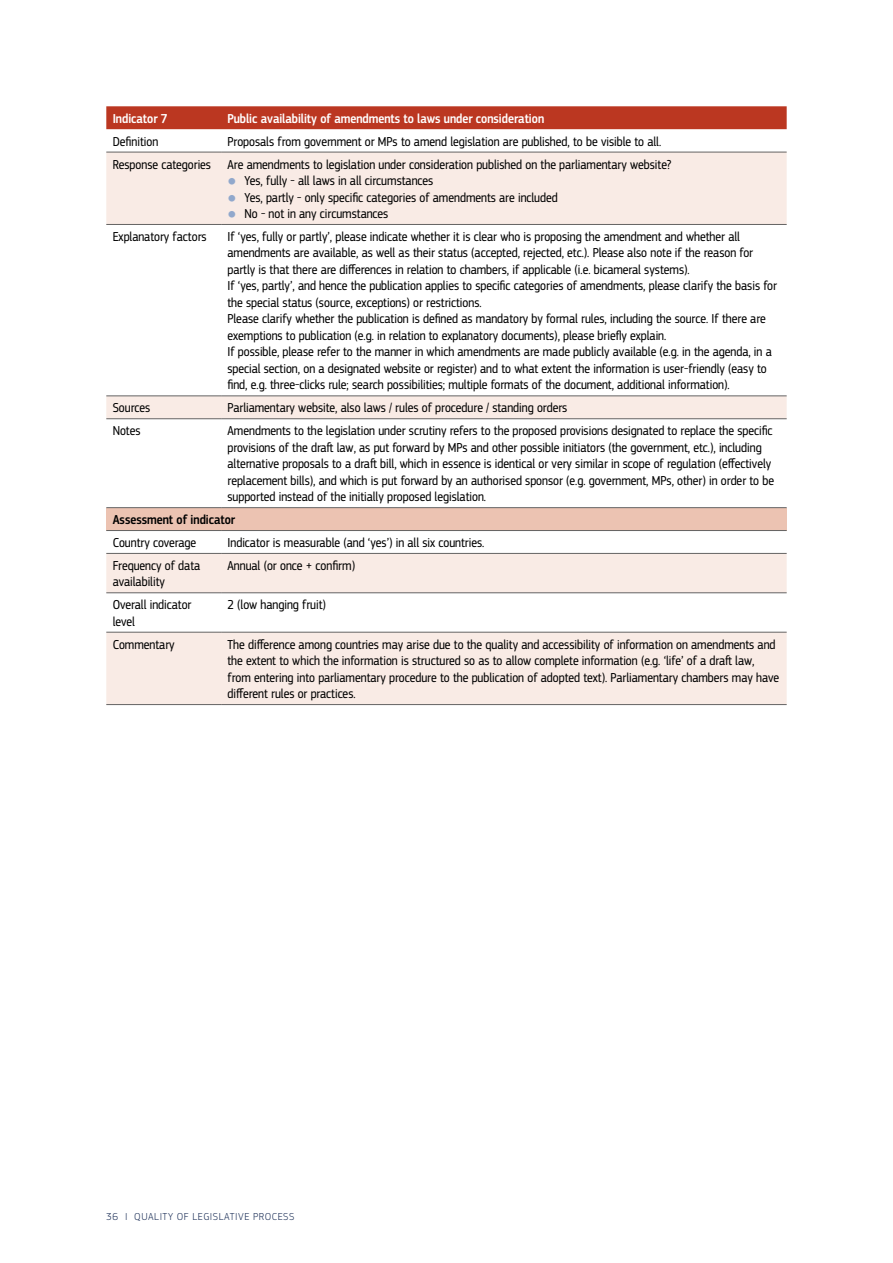
<style>
.page{position:relative;width:893px;height:1263px;background:#fff}
.page>*{position:absolute;margin:0;border:0;box-sizing:border-box;transform-origin:0 0}
.Table_body{font:13.5px/16.5px "EC Square Sans Cond Pro";color:#000}
.Table_header{font:500 13.5px "EC Square Sans Cond Pro";color:#fff}
.Table_body-2{font:500 13.5px "EC Square Sans Cond Pro";color:#000}
.t1{font:300 10.5px "EC Square Sans Pro";letter-spacing:.05em;color:#1d3058}
.s1{font-family:"EC Square Sans Pro";font-weight:300;font-size:10.5px;color:#91a8cc}
</style>
<div class="page">
<div style="left:106px;top:106px;width:681px;height:23px;background:#bb3721"></div>
<svg style="left:106px;top:153px;width:681px;height:551px"></svg>
<div style="left:106px;top:508px;width:681px;height:22px;background:#ecc3b2"></div>
<hr style="left:106px;top:152px;width:115px;height:1px;background:#646363">
<hr style="left:221px;top:152px;width:566px;height:1px;background:#646363">
<hr style="left:106px;top:224px;width:115px;height:1px;background:#646363">
<hr style="left:221px;top:224px;width:566px;height:1px;background:#646363">
<hr style="left:106px;top:396px;width:115px;height:1px;background:#646363">
<hr style="left:221px;top:396px;width:566px;height:1px;background:#646363">
<hr style="left:106px;top:418px;width:115px;height:1px;background:#646363">
<hr style="left:221px;top:418px;width:566px;height:1px;background:#646363">
<hr style="left:106px;top:507px;width:115px;height:1px;background:#646363">
<hr style="left:221px;top:507px;width:566px;height:1px;background:#646363">
<hr style="left:106px;top:530px;width:115px;height:1px;background:#646363">
<hr style="left:221px;top:530px;width:566px;height:1px;background:#646363">
<hr style="left:106px;top:553px;width:115px;height:1px;background:#646363">
<hr style="left:221px;top:553px;width:566px;height:1px;background:#646363">
<hr style="left:106px;top:592px;width:115px;height:1px;background:#646363">
<hr style="left:221px;top:592px;width:566px;height:1px;background:#646363">
<hr style="left:106px;top:632px;width:115px;height:1px;background:#646363">
<hr style="left:221px;top:632px;width:566px;height:1px;background:#646363">
<hr style="left:106px;top:704px;width:115px;height:1px;background:#646363">
<hr style="left:221px;top:704px;width:566px;height:1px;background:#646363">
<p class="Table_header" style="left:113px;top:111px;width:57px">Indicator 7</p>
<p class="Table_header" style="left:227px;top:111px;width:318px">Public availability of amendments to laws under consideration</p>
<p class="Table_body" style="left:113px;top:133px;width:47px">Definition</p>
<p class="Table_body" style="left:227px;top:133px;width:435px">Proposals from government or MPs to amend legislation are published, to be visible to all.</p>
<p class="Table_body" style="left:113px;top:156px;width:100px">Response categories</p>
<p class="Table_body" style="left:227px;top:156px;width:445px">Are amendments to legislation under consideration published on the parliamentary website?</p>
<p class="Table_body" style="left:227px;top:173px;width:207px"><span class="s1">●</span> Yes, fully - all laws in all circumstances</p>
<p class="Table_body" style="left:227px;top:189px;width:332px"><span class="s1">●</span> Yes, partly - only specific categories of amendments are included</p>
<p class="Table_body" style="left:227px;top:206px;width:162px"><span class="s1">●</span> No - not in any circumstances</p>
<p class="Table_body" style="left:113px;top:228px;width:95px">Explanatory factors</p>
<p class="Table_body" style="left:227px;top:228px;width:527px">If ‘yes, fully or partly’, please indicate whether it is clear who is proposing the amendment and whether all amendments are available, as well as their status (accepted, rejected, etc.). Please also note if the reason for partly is that there are differences in relation to chambers, if applicable (i.e. bicameral systems).</p>
<p class="Table_body" style="left:227px;top:278px;width:551px">If ‘yes, partly’, and hence the publication applies to specific categories of amendments, please clarify the basis for the special status (source, exceptions) or restrictions.</p>
<p class="Table_body" style="left:227px;top:311px;width:540px">Please clarify whether the publication is defined as mandatory by formal rules, including the source. If there are exemptions to publication (e.g. in relation to explanatory documents), please briefly explain.</p>
<p class="Table_body" style="left:227px;top:344px;width:546px">If possible, please refer to the manner in which amendments are made publicly available (e.g. in the agenda, in a special section, on a designated website or register) and to what extent the information is user-friendly (easy to find, e.g. three-clicks rule; search possibilities; multiple formats of the document, additional information).</p>
<p class="Table_body" style="left:113px;top:400px;width:39px">Sources</p>
<p class="Table_body" style="left:227px;top:400px;width:341px">Parliamentary website, also laws / rules of procedure / standing orders</p>
<p class="Table_body" style="left:113px;top:423px;width:29px">Notes</p>
<p class="Table_body" style="left:227px;top:423px;width:548px">Amendments to the legislation under scrutiny refers to the proposed provisions designated to replace the specific provisions of the draft law, as put forward by MPs and other possible initiators (the government, etc.), including alternative proposals to a draft bill, which in essence is identical or very similar in scope of regulation (effectively replacement bills), and which is put forward by an authorised sponsor (e.g. government, MPs, other) in order to be supported instead of the initially proposed legislation.</p>
<p class="Table_body-2" style="left:113px;top:512px;width:124px">Assessment of indicator</p>
<p class="Table_body" style="left:113px;top:534px;width:85px">Country coverage</p>
<p class="Table_body" style="left:227px;top:534px;width:258px">Indicator is measurable (and ‘yes’) in all six countries.</p>
<p class="Table_body" style="left:113px;top:557px;width:89px">Frequency of data availability</p>
<p class="Table_body" style="left:227px;top:557px;width:129px">Annual (or once + confirm)</p>
<p class="Table_body" style="left:113px;top:597px;width:80px">Overall indicator level</p>
<p class="Table_body" style="left:227px;top:597px;width:100px">2 (low hanging fruit)</p>
<p class="Table_body" style="left:113px;top:636px;width:64px">Commentary</p>
<p class="Table_body" style="left:227px;top:636px;width:553px">The difference among countries may arise due to the quality and accessibility of information on amendments and the extent to which the information is structured so as to allow complete information (e.g. ‘life’ of a draft law, from entering into parliamentary procedure to the publication of adopted text). Parliamentary chambers may have different rules or practices.</p>
<p class="t1" style="left:106px;top:1210px;width:190px">36 I QUALITY OF LEGISLATIVE PROCESS</p>
</div>
